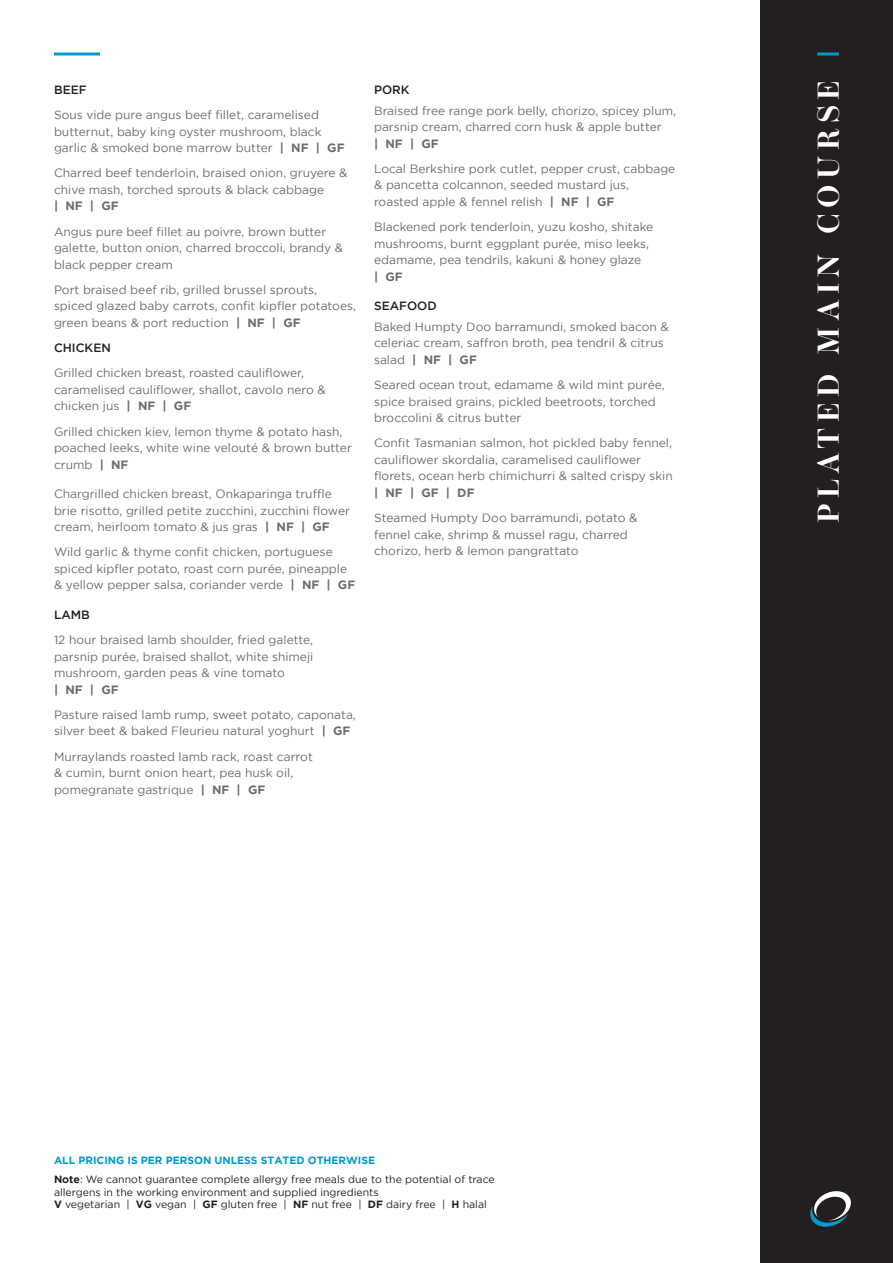
<style>
.page{position:relative;width:893px;height:1263px;background:#fff}
.page>*{position:absolute;margin:0;border:0;box-sizing:border-box;transform-origin:0 0}
.t1{font:600 30px "Operetta 12";letter-spacing:.18em;color:#fff}
.Body_1_over_two_lines{font:12px/16.5px "Gotham";color:#6c6d70}
.Sub_heading{font:500 12px "Gotham";color:#231f20}
.t2{font:10.5px/12.6px "Gotham";color:#231f20}
.t3{font:700 10.5px "Gotham";color:#09c}
.s1{font-weight:700}
</style>
<div class="page">
<div style="left:760px;top:0;width:133px;height:1263px;background:#231f20"></div>
<hr style="left:817px;top:53px;width:22px;height:3px;background:#09c">
<svg style="left:810px;top:1191px;width:41px;height:36px"></svg>
<hr style="left:54px;top:53px;width:46px;height:3px;background:#09c">
<p class="Sub_heading" style="left:54px;top:83px;width:34px">BEEF</p>
<p class="Body_1_over_two_lines" style="left:54px;top:106px;width:292px">Sous vide pure angus beef fillet, caramelised butternut, baby king oyster mushroom, black garlic &amp; smoked bone marrow butter <span class="s1">| NF | GF</span></p>
<p class="Body_1_over_two_lines" style="left:54px;top:165px;width:295px">Charred beef tenderloin, braised onion, gruyere &amp; chive mash, torched sprouts &amp; black cabbage<br><span class="s1">| NF | GF</span></p>
<p class="Body_1_over_two_lines" style="left:54px;top:223px;width:291px">Angus pure beef fillet au poivre, brown butter galette, button onion, charred broccoli, brandy &amp; black pepper cream</p>
<p class="Body_1_over_two_lines" style="left:54px;top:281px;width:304px">Port braised beef rib, grilled brussel sprouts, spiced glazed baby carrots, confit kipfler potatoes, green beans &amp; port reduction <span class="s1">| NF | GF</span></p>
<p class="Sub_heading" style="left:54px;top:341px;width:58px">CHICKEN</p>
<p class="Body_1_over_two_lines" style="left:54px;top:365px;width:273px">Grilled chicken breast, roasted cauliflower, caramelised cauliflower, shallot, cavolo nero &amp; chicken jus <span class="s1">| NF | GF</span></p>
<p class="Body_1_over_two_lines" style="left:54px;top:423px;width:299px">Grilled chicken kiev, lemon thyme &amp; potato hash, poached leeks, white wine velouté &amp; brown butter crumb <span class="s1">| NF</span></p>
<p class="Body_1_over_two_lines" style="left:54px;top:485px;width:297px">Chargrilled chicken breast, Onkaparinga truffle brie risotto, grilled petite zucchini, zucchini flower cream, heirloom tomato &amp; jus gras <span class="s1">| NF | GF</span></p>
<p class="Body_1_over_two_lines" style="left:54px;top:544px;width:303px">Wild garlic &amp; thyme confit chicken, portuguese spiced kipfler potato, roast corn purée, pineapple &amp; yellow pepper salsa, coriander verde <span class="s1">| NF | GF</span></p>
<p class="Sub_heading" style="left:54px;top:608px;width:37px">LAMB</p>
<p class="Body_1_over_two_lines" style="left:54px;top:631px;width:261px">12 hour braised lamb shoulder, fried galette, parsnip purée, braised shallot, white shimeji mushroom, garden peas &amp; vine tomato<br><span class="s1">| NF | GF</span></p>
<p class="Body_1_over_two_lines" style="left:54px;top:706px;width:303px">Pasture raised lamb rump, sweet potato, caponata, silver beet &amp; baked Fleurieu natural yoghurt <span class="s1">| GF</span></p>
<p class="Body_1_over_two_lines" style="left:54px;top:748px;width:260px">Murraylands roasted lamb rack, roast carrot &amp; cumin, burnt onion heart, pea husk oil, pomegranate gastrique <span class="s1">| NF | GF</span></p>
<p class="Sub_heading" style="left:374px;top:83px;width:37px">PORK</p>
<p class="Body_1_over_two_lines" style="left:374px;top:102px;width:304px">Braised free range pork belly, chorizo, spicey plum, parsnip cream, charred corn husk &amp; apple butter<br><span class="s1">| NF | GF</span></p>
<p class="Body_1_over_two_lines" style="left:374px;top:160px;width:303px">Local Berkshire pork cutlet, pepper crust, cabbage &amp; pancetta colcannon, seeded mustard jus, roasted apple &amp; fennel relish <span class="s1">| NF | GF</span></p>
<p class="Body_1_over_two_lines" style="left:374px;top:218px;width:281px">Blackened pork tenderloin, yuzu kosho, shitake mushrooms, burnt eggplant purée, miso leeks, edamame, pea tendrils, kakuni &amp; honey glaze<br><span class="s1">| GF</span></p>
<p class="Sub_heading" style="left:374px;top:299px;width:64px">SEAFOOD</p>
<p class="Body_1_over_two_lines" style="left:374px;top:318px;width:296px">Baked Humpty Doo barramundi, smoked bacon &amp; celeriac cream, saffron broth, pea tendril &amp; citrus salad <span class="s1">| NF | GF</span></p>
<p class="Body_1_over_two_lines" style="left:374px;top:376px;width:292px">Seared ocean trout, edamame &amp; wild mint purée, spice braised grains, pickled beetroots, torched broccolini &amp; citrus butter</p>
<p class="Body_1_over_two_lines" style="left:374px;top:435px;width:300px">Confit Tasmanian salmon, hot pickled baby fennel, cauliflower skordalia, caramelised cauliflower florets, ocean herb chimichurri &amp; salted crispy skin <span class="s1">| NF | GF | DF</span></p>
<p class="Body_1_over_two_lines" style="left:374px;top:509px;width:265px">Steamed Humpty Doo barramundi, potato &amp; fennel cake, shrimp &amp; mussel ragu, charred chorizo, herb &amp; lemon pangrattato</p>
<p class="t1" style="left:811px;top:523px;width:444px;rotate:-90deg">PLATED MAIN COURSE</p>
<p class="t3" style="left:54px;top:1154px;width:323px">ALL PRICING IS PER PERSON UNLESS STATED OTHERWISE</p>
<p class="t2" style="left:54px;top:1173px;width:442px"><span class="s1">Note</span>: We cannot guarantee complete allergy free meals due to the potential of trace allergens in the working environment and supplied ingredients<br><span class="s1">V</span> vegetarian | <span class="s1">VG</span> vegan | <span class="s1">GF</span> gluten free | <span class="s1">NF</span> nut free | <span class="s1">DF</span> dairy free | <span class="s1">H</span> halal</p>
</div>
